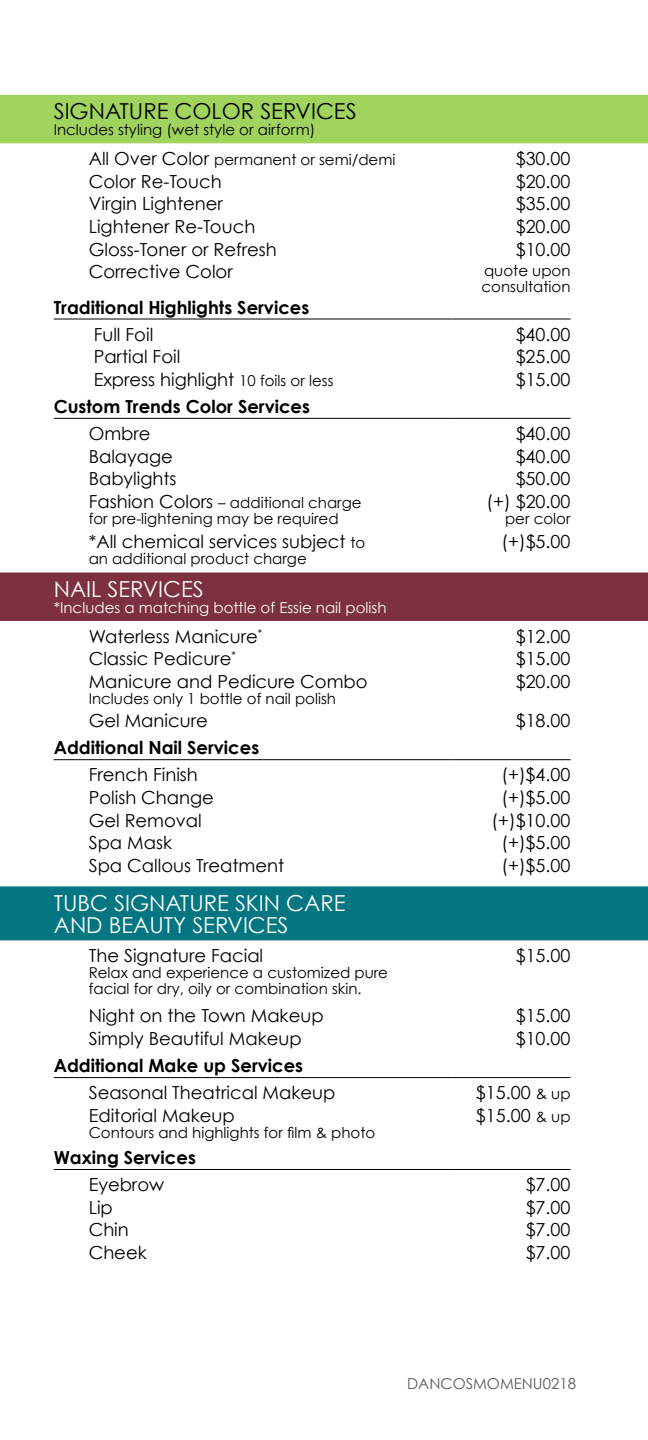
<style>
.page{position:relative;width:648px;height:1440px;background:#fff}
.page>*{position:absolute;margin:0;border:0;box-sizing:border-box;transform-origin:0 0}
.t1{font:22px/22px "Century Gothic";color:#fff}
.t2{font:22px "Century Gothic";color:#000}
.t3{font:18px "Century Gothic";color:#000}
.t4{font:700 18px "Century Gothic";color:#000}
.t5{font:15px/16px "Century Gothic";color:#000}
.t6{font:15px "Century Gothic";color:#fff}
.t7{font:15px "Century Gothic";color:#58595b}
.s1{font-size:18px}
.s2{font-size:15px}
</style>
<div class="page">
<div style="left:0;top:95px;width:648px;height:48px;background:#a0d45e"></div>
<div style="left:0;top:572px;width:648px;height:49px;background:#7d303f"></div>
<div style="left:0;top:886px;width:648px;height:54px;background:#047681"></div>
<hr style="left:54px;top:319px;width:398px;height:1px;background:#000">
<hr style="left:452px;top:319px;width:119px;height:1px;background:#000">
<hr style="left:54px;top:418px;width:398px;height:1px;background:#000">
<hr style="left:452px;top:418px;width:119px;height:1px;background:#000">
<hr style="left:54px;top:759px;width:398px;height:1px;background:#000">
<hr style="left:452px;top:759px;width:119px;height:1px;background:#000">
<hr style="left:54px;top:1077px;width:398px;height:1px;background:#000">
<hr style="left:452px;top:1077px;width:119px;height:1px;background:#000">
<hr style="left:54px;top:1169px;width:398px;height:1px;background:#000">
<hr style="left:452px;top:1169px;width:119px;height:1px;background:#000">
<p class="t2" style="left:54px;top:98px;width:304px">SIGNATURE COLOR SERVICES</p>
<p class="t5" style="left:89px;top:115px;width:308px;line-height:29.6px;text-indent:-35px">Includes styling (wet style or airform)<br><span class="s1">All Over Color</span> permanent or semi/demi</p>
<p class="t3" style="left:516px;top:147px;width:56px">$30.00</p>
<p class="t3" style="left:89px;top:170px;width:134px">Color Re-Touch</p>
<p class="t3" style="left:516px;top:170px;width:56px">$20.00</p>
<p class="t3" style="left:89px;top:193px;width:136px">Virgin Lightener</p>
<p class="t3" style="left:516px;top:193px;width:56px">$35.00</p>
<p class="t3" style="left:89px;top:215px;width:168px">Lightener Re-Touch</p>
<p class="t3" style="left:516px;top:215px;width:56px">$20.00</p>
<p class="t3" style="left:89px;top:238px;width:190px">Gloss-Toner or Refresh</p>
<p class="t3" style="left:516px;top:238px;width:56px">$10.00</p>
<p class="t3" style="left:89px;top:261px;width:146px">Corrective Color</p>
<p class="t5" style="left:482px;top:262px;width:91px">quote upon consultation</p>
<p class="t4" style="left:54px;top:296px;width:257px">Traditional Highlights Services</p>
<p class="t3" style="left:94px;top:323px;width:61px">Full Foil</p>
<p class="t3" style="left:516px;top:323px;width:56px">$40.00</p>
<p class="t3" style="left:94px;top:346px;width:88px">Partial Foil</p>
<p class="t3" style="left:516px;top:346px;width:56px">$25.00</p>
<p class="t3" style="left:94px;top:368px;width:241px">Express highlight <span class="s2">10 foils or less</span></p>
<p class="t3" style="left:516px;top:368px;width:56px">$15.00</p>
<p class="t4" style="left:54px;top:395px;width:258px">Custom Trends Color Services</p>
<p class="t3" style="left:89px;top:422px;width:63px">Ombre</p>
<p class="t3" style="left:516px;top:422px;width:56px">$40.00</p>
<p class="t3" style="left:89px;top:445px;width:86px">Balayage</p>
<p class="t3" style="left:516px;top:445px;width:56px">$40.00</p>
<p class="t3" style="left:89px;top:468px;width:89px">Babylights</p>
<p class="t3" style="left:516px;top:468px;width:56px">$50.00</p>
<p class="t5" style="left:89px;top:494px;width:274px"><span class="s1">Fashion Colors</span> – additional charge for pre-lightening may be required</p>
<p class="t3" style="left:487px;top:490px;width:86px">(+) $20.00</p>
<p class="t5" style="left:505px;top:510px;width:67px">per color</p>
<p class="t3" style="left:89px;top:531px;width:278px">*All chemical services subject <span class="s2">to</span></p>
<p class="t5" style="left:89px;top:551px;width:220px">an additional product charge</p>
<p class="t3" style="left:501px;top:531px;width:71px">(+)$5.00</p>
<p class="t1" style="left:54px;top:578px;width:152px">NAIL SERVICES</p>
<p class="t6" style="left:54px;top:598px;width:334px">*Includes a matching bottle of Essie nail polish</p>
<p class="t3" style="left:89px;top:625px;width:175px">Waterless Manicure<sup>*</sup></p>
<p class="t3" style="left:516px;top:625px;width:56px">$12.00</p>
<p class="t3" style="left:89px;top:648px;width:149px">Classic Pedicure<sup>*</sup></p>
<p class="t3" style="left:516px;top:648px;width:56px">$15.00</p>
<p class="t3" style="left:89px;top:670px;width:280px">Manicure and Pedicure Combo</p>
<p class="t5" style="left:89px;top:690px;width:249px">Includes only 1 bottle of nail polish</p>
<p class="t3" style="left:516px;top:670px;width:56px">$20.00</p>
<p class="t3" style="left:89px;top:710px;width:121px">Gel Manicure</p>
<p class="t3" style="left:516px;top:710px;width:56px">$18.00</p>
<p class="t4" style="left:54px;top:736px;width:207px">Additional Nail Services</p>
<p class="t3" style="left:89px;top:764px;width:111px">French Finish</p>
<p class="t3" style="left:501px;top:764px;width:71px">(+)$4.00</p>
<p class="t3" style="left:89px;top:786px;width:127px">Polish Change</p>
<p class="t3" style="left:501px;top:786px;width:71px">(+)$5.00</p>
<p class="t3" style="left:89px;top:809px;width:115px">Gel Removal</p>
<p class="t3" style="left:491px;top:809px;width:81px">(+)$10.00</p>
<p class="t3" style="left:89px;top:832px;width:85px">Spa Mask</p>
<p class="t3" style="left:501px;top:832px;width:71px">(+)$5.00</p>
<p class="t3" style="left:89px;top:854px;width:197px">Spa Callous Treatment</p>
<p class="t3" style="left:501px;top:854px;width:71px">(+)$5.00</p>
<p class="t1" style="left:54px;top:892px;width:293px">TUBC SIGNATURE SKIN CARE<br>AND BEAUTY SERVICES</p>
<p class="t3" style="left:89px;top:944px;width:176px">The Signature Facial</p>
<p class="t5" style="left:89px;top:964px;width:301px">Relax and experience a customized pure facial for dry, oily or combination skin.</p>
<p class="t3" style="left:516px;top:944px;width:56px">$15.00</p>
<p class="t3" style="left:89px;top:1005px;width:236px">Night on the Town Makeup</p>
<p class="t3" style="left:516px;top:1005px;width:56px">$15.00</p>
<p class="t3" style="left:89px;top:1028px;width:214px">Simply Beautiful Makeup</p>
<p class="t3" style="left:516px;top:1028px;width:56px">$10.00</p>
<p class="t4" style="left:54px;top:1054px;width:251px">Additional Make up Services</p>
<p class="t3" style="left:89px;top:1082px;width:248px">Seasonal Theatrical Makeup</p>
<p class="t3" style="left:476px;top:1082px;width:96px">$15.00 <span class="s2">&amp; up</span></p>
<p class="t3" style="left:89px;top:1104px;width:148px">Editorial Makeup</p>
<p class="t5" style="left:89px;top:1124px;width:288px">Contours and highlights for film &amp; photo</p>
<p class="t3" style="left:476px;top:1104px;width:96px">$15.00 <span class="s2">&amp; up</span></p>
<p class="t4" style="left:54px;top:1146px;width:144px">Waxing Services</p>
<p class="t3" style="left:89px;top:1174px;width:77px">Eyebrow</p>
<p class="t3" style="left:526px;top:1174px;width:46px">$7.00</p>
<p class="t3" style="left:89px;top:1196px;width:26px">Lip</p>
<p class="t3" style="left:526px;top:1196px;width:46px">$7.00</p>
<p class="t3" style="left:89px;top:1219px;width:42px">Chin</p>
<p class="t3" style="left:526px;top:1219px;width:46px">$7.00</p>
<p class="t3" style="left:89px;top:1242px;width:60px">Cheek</p>
<p class="t3" style="left:526px;top:1242px;width:46px">$7.00</p>
<p class="t7" style="left:407px;top:1374px;width:170px">DANCOSMOMENU0218</p>
</div>
